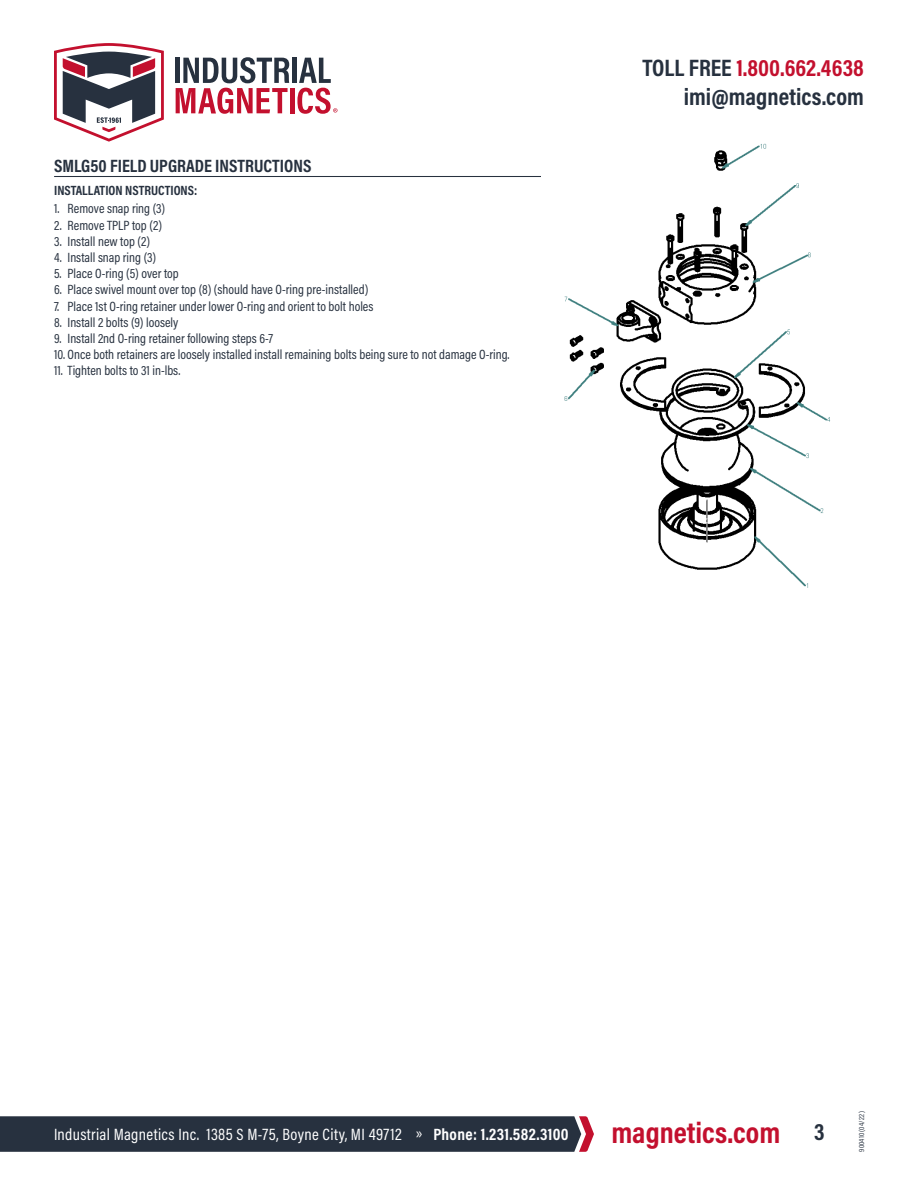
<style>
.page{position:relative;width:918px;height:1188px;background:#fff}
.page>*{position:absolute;margin:0;border:0;box-sizing:border-box;transform-origin:0 0}
.t1{font:700 30px "Acumin Pro Cond";color:#c3102e}
.t2{font:24px/28.8px "Acumin Variable Concept";color:#27313f;text-align:right}
.t3{font:700 18px "Acumin Pro Cond";color:#27313f}
.t4{font:16.5px "Acumin Pro Cond";letter-spacing:.02em;color:#fff}
.t5{font:13.5px "Acumin Pro Cond";color:#27313f}
.t6{font:700 13.5px "Acumin Pro Cond";color:#27313f}
.t7{font:7.5px "Acumin Pro Cond";letter-spacing:.025em;color:#27313f}
.s1{color:#c3102e}
.s2{font-weight:700}
</style>
<div class="page">
<svg style="left:0;top:1116px;width:594px;height:36px;background:#2e3643"></svg>
<div style="left:292px;top:58px;width:5px;height:25px;background:#27313f"></div>
<svg style="left:176px;top:57px;width:113px;height:57px"></svg>
<div style="left:290px;top:88px;width:5px;height:25px;background:#c3102e"></div>
<svg style="left:297px;top:58px;width:41px;height:56px"></svg>
<svg style="left:54px;top:43px;width:110px;height:99px"></svg>
<hr style="left:54px;top:176px;width:810px;height:1px;background:#27313f">
<img style="left:542px;top:143px;width:322px;height:445px">
<h3 class="t3" style="left:54px;top:154px;width:259px">SMLG50 FIELD UPGRADE INSTRUCTIONS</h3>
<p class="t6" style="left:54px;top:181px;width:145px">INSTALLATION NSTRUCTIONS:</p>
<p class="t5" style="left:54px;top:200px;width:113px">1. Remove snap ring (3)</p>
<p class="t5" style="left:54px;top:216px;width:109px">2. Remove TPLP top (2)</p>
<p class="t5" style="left:54px;top:232px;width:98px">3. Install new top (2)</p>
<p class="t5" style="left:54px;top:249px;width:104px">4. Install snap ring (3)</p>
<p class="t5" style="left:54px;top:265px;width:126px">5. Place O-ring (5) over top</p>
<p class="t5" style="left:54px;top:281px;width:316px">6. Place swivel mount over top (8) (should have O-ring pre-installed)</p>
<p class="t5" style="left:54px;top:297px;width:321px">7. Place 1st O-ring retainer under lower O-ring and orient to bolt holes</p>
<p class="t5" style="left:54px;top:313px;width:126px">8. Install 2 bolts (9) loosely</p>
<p class="t5" style="left:54px;top:330px;width:221px">9. Install 2nd O-ring retainer following steps 6-7</p>
<p class="t5" style="left:54px;top:346px;width:457px">10. Once both retainers are loosely installed install remaining bolts being sure to not damage O-ring.</p>
<p class="t5" style="left:54px;top:362px;width:128px">11. Tighten bolts to 31 in-lbs.</p>
<h2 class="t2" style="left:643px;top:52px;width:223px">TOLL FREE <span class="s1">1.800.662.4638 </span>imi@magnetics.com</h2>
<p class="t4" style="left:54px;top:1124px;width:516px">Industrial Magnetics Inc. 1385 S M-75, Boyne City, MI 49712 » <span class="s2">Phone: 1.231.582.3100</span></p>
<h1 class="t1" style="left:611px;top:1112px;width:170px">magnetics.com</h1>
<h2 class="t2" style="left:814px;top:1117px;width:12px">3</h2>
<p class="t7" style="left:857px;top:1152px;width:43px;rotate:-90deg">900410 (04/22 )</p>
</div>
